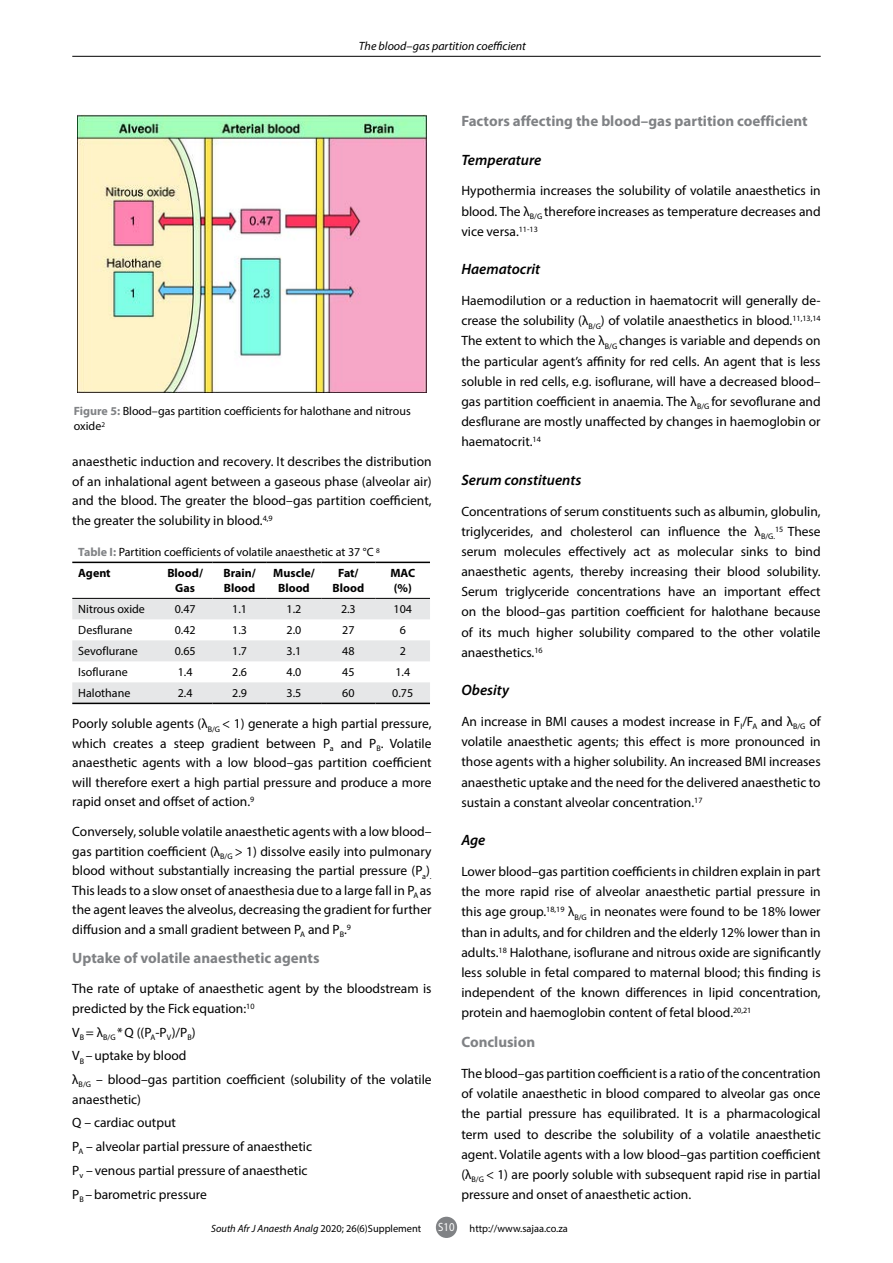
<style>
.page{position:relative;width:893px;height:1263px;background:#fff}
.page>*{position:absolute;margin:0;border:0;box-sizing:border-box;transform-origin:0 0}
.t1{font:700 15px "Myriad Pro";color:#808285}
.t2{font:italic 600 15px "Myriad Pro";color:#000}
.t3{font:13.5px/20.2px "Myriad Pro";color:#000;text-align:justify}
.t4{font:12px/21px "Myriad Pro";color:#000}
.t5{font:700 12px/15px "Myriad Pro";color:#000;text-align:center}
.t6{font:italic 12px "Myriad Pro";color:#000}
.t7{font:12px "Myriad Pro";color:#fff;scale:.9 1}
.t8{font:italic 10.5px "Myriad Pro";color:#000}
.t9{font:10.5px "Myriad Pro";color:#000}
.s1{font-weight:700;color:#808285}
.s2{font-weight:700}
.s3{font-style:normal}
</style>
<div class="page">
<div style="left:436px;top:1217px;width:21px;height:21px;background:#808285;border-radius:50%"></div>
<hr style="left:72px;top:56px;width:749px;height:1px;background:#000">
<svg style="left:72px;top:599px;width:358px;height:104px"></svg>
<hr style="left:72px;top:598px;width:86px;height:1px;background:#000">
<hr style="left:158px;top:598px;width:54px;height:1px;background:#000">
<hr style="left:212px;top:598px;width:55px;height:1px;background:#000">
<hr style="left:267px;top:598px;width:54px;height:1px;background:#000">
<hr style="left:321px;top:598px;width:55px;height:1px;background:#000">
<hr style="left:376px;top:598px;width:54px;height:1px;background:#000">
<hr style="left:72px;top:562px;width:86px;height:1px;background:#000">
<hr style="left:158px;top:562px;width:54px;height:1px;background:#000">
<hr style="left:212px;top:562px;width:55px;height:1px;background:#000">
<hr style="left:267px;top:562px;width:54px;height:1px;background:#000">
<hr style="left:321px;top:562px;width:55px;height:1px;background:#000">
<hr style="left:376px;top:562px;width:54px;height:1px;background:#000">
<hr style="left:72px;top:703px;width:86px;height:1px;background:#000">
<hr style="left:158px;top:703px;width:54px;height:1px;background:#000">
<hr style="left:212px;top:703px;width:55px;height:1px;background:#000">
<hr style="left:267px;top:703px;width:54px;height:1px;background:#000">
<hr style="left:321px;top:703px;width:55px;height:1px;background:#000">
<hr style="left:376px;top:703px;width:54px;height:1px;background:#000">
<img style="left:77px;top:115px;width:350px;height:278px">
<p class="t6" style="left:359px;top:38px;width:169px">The blood–gas partition coefficient</p>
<p class="t4" style="left:74px;top:404px;width:338px;line-height:15px"><span class="s1">Figure 5:</span> Blood–gas partition coefficients for halothane and nitrous oxide<sup>2</sup></p>
<p class="t3" style="left:72px;top:452px;width:361px;line-height:19.5px">anaesthetic induction and recovery. It describes the distribution of an inhalational agent between a gaseous phase (alveolar air) and the blood. The greater the blood–gas partition coefficient, the greater the solubility in blood.<sup>4,9</sup></p>
<p class="t4" style="left:78px;top:542px;width:303px"><span class="s1">Table I:</span> Partition coefficients of volatile anaesthetic at 37 °C <sup>8<br></sup><span class="s2">Agent</span></p>
<p class="t5" style="left:167px;top:565px;width:37px">Blood/<br>Gas</p>
<p class="t5" style="left:223px;top:565px;width:34px;text-align:left">Brain/<br>Blood</p>
<p class="t5" style="left:273px;top:565px;width:43px">Muscle/<br>Blood</p>
<p class="t5" style="left:333px;top:565px;width:33px">Fat/<br>Blood</p>
<p class="t5" style="left:390px;top:565px;width:26px;text-align:left">MAC (%)</p>
<p class="t4" style="left:78px;top:599px;width:68px">Nitrous oxide</p>
<p class="t4" style="left:175px;top:599px;width:22px">0.47</p>
<p class="t4" style="left:232px;top:599px;width:16px">1.1</p>
<p class="t4" style="left:287px;top:599px;width:16px">1.2</p>
<p class="t4" style="left:341px;top:599px;width:16px">2.3</p>
<p class="t4" style="left:394px;top:599px;width:20px">104</p>
<p class="t4" style="left:78px;top:620px;width:56px">Desflurane</p>
<p class="t4" style="left:175px;top:620px;width:22px">0.42</p>
<p class="t4" style="left:232px;top:620px;width:16px">1.3</p>
<p class="t4" style="left:287px;top:620px;width:16px">2.0</p>
<p class="t4" style="left:342px;top:620px;width:14px">27</p>
<p class="t4" style="left:400px;top:620px;width:8px">6</p>
<p class="t4" style="left:78px;top:641px;width:61px">Sevoflurane</p>
<p class="t4" style="left:175px;top:641px;width:22px">0.65</p>
<p class="t4" style="left:232px;top:641px;width:16px">1.7</p>
<p class="t4" style="left:287px;top:641px;width:16px">3.1</p>
<p class="t4" style="left:342px;top:641px;width:14px">48</p>
<p class="t4" style="left:400px;top:641px;width:8px">2</p>
<p class="t4" style="left:78px;top:662px;width:51px">Isoflurane</p>
<p class="t4" style="left:178px;top:662px;width:16px">1.4</p>
<p class="t4" style="left:232px;top:662px;width:16px">2.6</p>
<p class="t4" style="left:287px;top:662px;width:16px">4.0</p>
<p class="t4" style="left:342px;top:662px;width:14px">45</p>
<p class="t4" style="left:395px;top:662px;width:16px">1.4</p>
<p class="t4" style="left:78px;top:683px;width:54px">Halothane</p>
<p class="t4" style="left:178px;top:683px;width:16px">2.4</p>
<p class="t4" style="left:232px;top:683px;width:16px">2.9</p>
<p class="t4" style="left:287px;top:683px;width:16px">3.5</p>
<p class="t4" style="left:342px;top:683px;width:14px">60</p>
<p class="t4" style="left:392px;top:683px;width:22px">0.75</p>
<p class="t3" style="left:72px;top:714px;width:361px;line-height:19.5px">Poorly soluble agents (λ<sub>B/G</sub> &lt; 1) generate a high partial pressure, which creates a steep gradient between P<sub>a</sub> and P<sub>B</sub>. Volatile anaesthetic agents with a low blood–gas partition coefficient will therefore exert a high partial pressure and produce a more rapid onset and offset of action.<sup>9</sup></p>
<p class="t3" style="left:72px;top:822px;width:361px;line-height:19.5px">Conversely, soluble volatile anaesthetic agents with a low blood– gas partition coefficient (λ<sub>B/G</sub> &gt; 1) dissolve easily into pulmonary blood without substantially increasing the partial pressure (P<sub>a</sub>)<sub>.<br></sub>This leads to a slow onset of anaesthesia due to a large fall in P<sub>A</sub> as the agent leaves the alveolus, decreasing the gradient for further diffusion and a small gradient between P<sub>A</sub> and P<sub>B</sub>.<sup>9</sup></p>
<p class="t1" style="left:72px;top:948px;width:249px">Uptake of volatile anaesthetic agents</p>
<p class="t3" style="left:72px;top:979px;width:361px;line-height:19.5px">The rate of uptake of anaesthetic agent by the bloodstream is predicted by the Fick equation:<sup>10</sup></p>
<p class="t3" style="left:72px;top:1020px;width:361px;line-height:23.7px;text-align:left">V<sub>B</sub> = λ<sub>B/G</sub> *Q ((P<sub>A</sub>-P<sub>V</sub>)/P<sub>B</sub>)<br>V<sub>B</sub> –uptake by blood<br>λ<sub>B/G</sub> – blood–gas partition coefficient (solubility of the volatile</p>
<p class="t3" style="left:72px;top:1087px;width:241px;line-height:23.7px;text-align:left">anaesthetic)<br>Q – cardiac output<br>P<sub>A</sub> – alveolar partial pressure of anaesthetic<br>P<sub>v</sub> – venous partial pressure of anaesthetic<br>P<sub>B</sub> –barometric pressure</p>
<p class="t1" style="left:461px;top:111px;width:348px">Factors affecting the blood–gas partition coefficient</p>
<p class="t2" style="left:461px;top:150px;width:82px">Temperature</p>
<p class="t3" style="left:461px;top:180px;width:361px">Hypothermia increases the solubility of volatile anaesthetics in blood. The λ<sub>B/G</sub> therefore increases as temperature decreases and vice versa.<sup>11-13</sup></p>
<p class="t2" style="left:461px;top:260px;width:80px">Haematocrit</p>
<p class="t3" style="left:461px;top:290px;width:361px">Haemodilution or a reduction in haematocrit will generally de&shy;crease the solubility (λ<sub>B/G</sub>) of volatile anaesthetics in blood.<sup>11,13,14<br></sup>The extent to which the λ<sub>B/G</sub> changes is variable and depends on the particular agent’s affinity for red cells. An agent that is less soluble in red cells, e.g. isoflurane, will have a decreased blood– gas partition coefficient in anaemia. The λ<sub>B/G</sub> for sevoflurane and desflurane are mostly unaffected by changes in haemoglobin or haematocrit.<sup>14</sup></p>
<p class="t2" style="left:461px;top:470px;width:122px">Serum constituents</p>
<p class="t3" style="left:461px;top:501px;width:361px">Concentrations of serum constituents such as albumin, globulin, triglycerides, and cholesterol can influence the λ<sub>B/G.</sub><sup>15</sup> These serum molecules effectively act as molecular sinks to bind anaesthetic agents, thereby increasing their blood solubility.<br>Serum triglyceride concentrations have an important effect on the blood–gas partition coefficient for halothane because of its much higher solubility compared to the other volatile anaesthetics.<sup>16</sup></p>
<p class="t2" style="left:461px;top:681px;width:49px">Obesity</p>
<p class="t3" style="left:461px;top:711px;width:361px">An increase in BMI causes a modest increase in F<sub>I</sub>/F<sub>A</sub> and λ<sub>B/G</sub> of volatile anaesthetic agents; this effect is more pronounced in those agents with a higher solubility. An increased BMI increases anaesthetic uptake and the need for the delivered anaesthetic to sustain a constant alveolar concentration.<sup>17</sup></p>
<p class="t2" style="left:461px;top:831px;width:26px">Age</p>
<p class="t3" style="left:461px;top:861px;width:361px">Lower blood–gas partition coefficients in children explain in part the more rapid rise of alveolar anaesthetic partial pressure in this age group.<sup>18,19</sup> λ<sub>B/G</sub> in neonates were found to be 18% lower than in adults, and for children and the elderly 12% lower than in adults.<sup>18</sup> Halothane, isoflurane and nitrous oxide are significantly less soluble in fetal compared to maternal blood; this finding is independent of the known differences in lipid concentration, protein and haemoglobin content of fetal blood.<sup>20,21</sup></p>
<p class="t1" style="left:461px;top:1032px;width:75px">Conclusion</p>
<p class="t3" style="left:461px;top:1063px;width:361px">The blood–gas partition coefficient is a ratio of the concentration of volatile anaesthetic in blood compared to alveolar gas once the partial pressure has equilibrated. It is a pharmacological term used to describe the solubility of a volatile anaesthetic agent. Volatile agents with a low blood–gas partition coefficient (λ<sub>B/G</sub> &lt; 1) are poorly soluble with subsequent rapid rise in partial pressure and onset of anaesthetic action.</p>
<p class="t7" style="left:438px;top:1220px;width:20px">S10</p>
<p class="t8" style="left:211px;top:1221px;width:212px">South Afr J Anaesth Analg <span class="s3">2020; 26(6)Supplement</span></p>
<p class="t9" style="left:470px;top:1221px;width:100px">http://www.sajaa.co.za</p>
</div>
